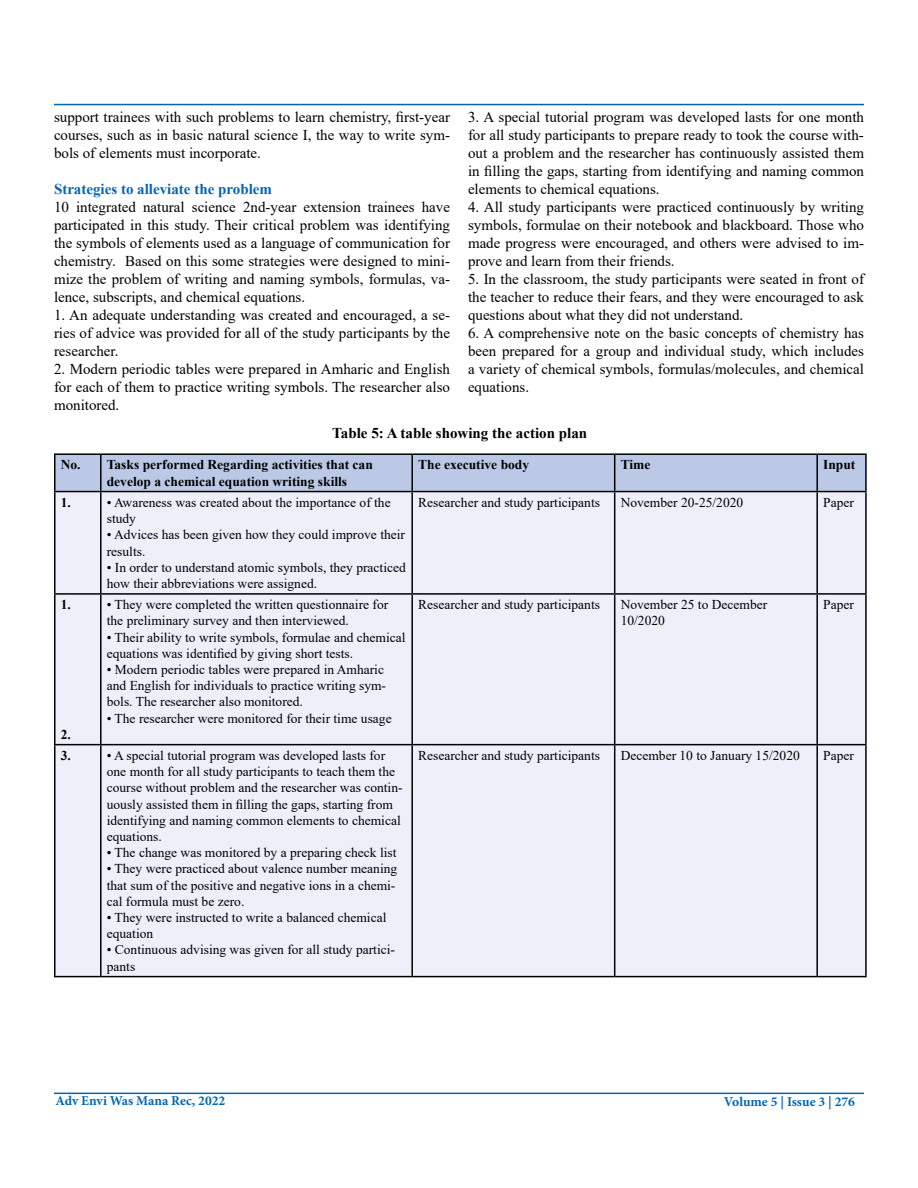
<style>
.page{position:relative;width:918px;height:1188px;background:#fff}
.page>*{position:absolute;margin:0;border:0;box-sizing:border-box;transform-origin:0 0}
.t1{font:15px/18px "Times New Roman";color:#000;text-align:justify}
.t2{font:700 15px "Times New Roman";color:#000}
.t3{font:700 15px "Times New Roman";color:#0066b3}
.t4{font:13.5px/16.2px "Times New Roman";color:#000}
.t5{font:700 13.5px/16.2px "Times New Roman";color:#000}
.t6{font:700 13.5px "Minion Pro";color:#0066b3}
</style>
<div class="page">
<hr style="left:54px;top:1093px;width:810px;height:1px;background:#0066b3">
<hr style="left:54px;top:104px;width:810px;height:1px;background:#0066b3">
<div style="left:56px;top:455px;width:809px;height:36px;background:#bbc9e7"></div>
<div style="left:56px;top:492px;width:809px;height:484px;background:#eef0f9"></div>
<hr style="left:54px;top:453px;width:47px;height:2px;background:#000">
<hr style="left:54px;top:455px;width:2px;height:36px;background:#000">
<hr style="left:101px;top:453px;width:311px;height:2px;background:#000">
<hr style="left:100px;top:455px;width:2px;height:36px;background:#000">
<hr style="left:412px;top:453px;width:203px;height:2px;background:#000">
<hr style="left:411px;top:455px;width:2px;height:36px;background:#000">
<hr style="left:615px;top:453px;width:202px;height:2px;background:#000">
<hr style="left:614px;top:455px;width:1px;height:36px;background:#000">
<hr style="left:817px;top:453px;width:50px;height:2px;background:#000">
<hr style="left:816px;top:455px;width:2px;height:36px;background:#000">
<hr style="left:865px;top:455px;width:2px;height:36px;background:#000">
<hr style="left:54px;top:491px;width:47px;height:1px;background:#000">
<hr style="left:54px;top:492px;width:2px;height:101px;background:#000">
<hr style="left:101px;top:491px;width:311px;height:1px;background:#000">
<hr style="left:100px;top:492px;width:2px;height:101px;background:#000">
<hr style="left:412px;top:491px;width:203px;height:1px;background:#000">
<hr style="left:411px;top:492px;width:2px;height:101px;background:#000">
<hr style="left:615px;top:491px;width:202px;height:1px;background:#000">
<hr style="left:614px;top:492px;width:1px;height:101px;background:#000">
<hr style="left:817px;top:491px;width:50px;height:1px;background:#000">
<hr style="left:816px;top:492px;width:2px;height:101px;background:#000">
<hr style="left:865px;top:492px;width:2px;height:101px;background:#000">
<hr style="left:54px;top:593px;width:47px;height:2px;background:#000">
<hr style="left:54px;top:595px;width:2px;height:149px;background:#000">
<hr style="left:101px;top:593px;width:311px;height:2px;background:#000">
<hr style="left:100px;top:595px;width:2px;height:149px;background:#000">
<hr style="left:412px;top:593px;width:203px;height:2px;background:#000">
<hr style="left:411px;top:595px;width:2px;height:149px;background:#000">
<hr style="left:615px;top:593px;width:202px;height:2px;background:#000">
<hr style="left:614px;top:595px;width:1px;height:149px;background:#000">
<hr style="left:817px;top:593px;width:50px;height:2px;background:#000">
<hr style="left:816px;top:595px;width:2px;height:149px;background:#000">
<hr style="left:865px;top:595px;width:2px;height:149px;background:#000">
<hr style="left:54px;top:744px;width:47px;height:1px;background:#000">
<hr style="left:54px;top:745px;width:2px;height:231px;background:#000">
<hr style="left:101px;top:744px;width:311px;height:1px;background:#000">
<hr style="left:100px;top:745px;width:2px;height:231px;background:#000">
<hr style="left:412px;top:744px;width:203px;height:1px;background:#000">
<hr style="left:411px;top:745px;width:2px;height:231px;background:#000">
<hr style="left:615px;top:744px;width:202px;height:1px;background:#000">
<hr style="left:614px;top:745px;width:1px;height:231px;background:#000">
<hr style="left:817px;top:744px;width:50px;height:1px;background:#000">
<hr style="left:816px;top:745px;width:2px;height:231px;background:#000">
<hr style="left:865px;top:745px;width:2px;height:231px;background:#000">
<hr style="left:54px;top:976px;width:47px;height:1px;background:#000">
<hr style="left:101px;top:976px;width:311px;height:1px;background:#000">
<hr style="left:412px;top:976px;width:203px;height:1px;background:#000">
<hr style="left:615px;top:976px;width:202px;height:1px;background:#000">
<hr style="left:817px;top:976px;width:50px;height:1px;background:#000">
<p class="t1" style="left:54px;top:108px;width:398px">support trainees with such problems to learn chemistry, first-year courses, such as in basic natural science I, the way to write sym&shy;bols of elements must incorporate.</p>
<p class="t3" style="left:54px;top:178px;width:220px">Strategies to alleviate the problem</p>
<p class="t1" style="left:54px;top:198px;width:398px">10 integrated natural science 2nd-year extension trainees have participated in this study. Their critical problem was identifying the symbols of elements used as a language of communication for chemistry. Based on this some strategies were designed to mini&shy;mize the problem of writing and naming symbols, formulas, va&shy;lence, subscripts, and chemical equations.</p>
<p class="t1" style="left:54px;top:306px;width:398px">1. An adequate understanding was created and encouraged, a se&shy;ries of advice was provided for all of the study participants by the researcher.</p>
<p class="t1" style="left:54px;top:360px;width:398px">2. Modern periodic tables were prepared in Amharic and English for each of them to practice writing symbols. The researcher also monitored.</p>
<p class="t1" style="left:468px;top:108px;width:398px">3. A special tutorial program was developed lasts for one month for all study participants to prepare ready to took the course with&shy;out a problem and the researcher has continuously assisted them in filling the gaps, starting from identifying and naming common elements to chemical equations.</p>
<p class="t1" style="left:468px;top:198px;width:398px">4. All study participants were practiced continuously by writing symbols, formulae on their notebook and blackboard. Those who made progress were encouraged, and others were advised to im&shy;prove and learn from their friends.</p>
<p class="t1" style="left:468px;top:270px;width:398px">5. In the classroom, the study participants were seated in front of the teacher to reduce their fears, and they were encouraged to ask questions about what they did not understand.</p>
<p class="t1" style="left:468px;top:324px;width:398px">6. A comprehensive note on the basic concepts of chemistry has been prepared for a group and individual study, which includes a variety of chemical symbols, formulas/molecules, and chemical equations.</p>
<p class="t2" style="left:332px;top:422px;width:256px">Table 5: A table showing the action plan</p>
<p class="t5" style="left:107px;top:456px;width:268px;text-indent:-46px">No. Tasks performed Regarding activities that can develop a chemical equation writing skills</p>
<p class="t5" style="left:418px;top:456px;width:112px">The executive body</p>
<p class="t5" style="left:621px;top:456px;width:31px">Time</p>
<p class="t5" style="left:823px;top:456px;width:34px">Input</p>
<p class="t5" style="left:61px;top:494px;width:12px">1.</p>
<p class="t4" style="left:107px;top:494px;width:285px">• Awareness was created about the importance of the study</p>
<p class="t4" style="left:107px;top:526px;width:300px">• Advices has been given how they could improve their results.</p>
<p class="t4" style="left:107px;top:559px;width:301px">• In order to understand atomic symbols, they practiced how their abbreviations were assigned.</p>
<p class="t4" style="left:418px;top:494px;width:183px">Researcher and study participants</p>
<p class="t4" style="left:621px;top:494px;width:124px">November 20-25/2020</p>
<p class="t4" style="left:823px;top:494px;width:32px">Paper</p>
<p class="t5" style="left:61px;top:596px;width:12px">1.</p>
<p class="t5" style="left:61px;top:726px;width:12px">2.</p>
<p class="t4" style="left:107px;top:596px;width:283px">• They were completed the written questionnaire for the preliminary survey and then interviewed.</p>
<p class="t4" style="left:107px;top:629px;width:300px">• Their ability to write symbols, formulae and chemical equations was identified by giving short tests.</p>
<p class="t4" style="left:107px;top:661px;width:281px">• Modern periodic tables were prepared in Amharic and English for individuals to practice writing sym&shy;bols. The researcher also monitored.</p>
<p class="t4" style="left:107px;top:710px;width:286px">• The researcher were monitored for their time usage</p>
<p class="t5" style="left:61px;top:747px;width:12px">3.</p>
<p class="t4" style="left:107px;top:747px;width:297px">• A special tutorial program was developed lasts for one month for all study participants to teach them the course without problem and the researcher was contin&shy;uously assisted them in filling the gaps, starting from identifying and naming common elements to chemical equations.</p>
<p class="t4" style="left:107px;top:844px;width:291px">• The change was monitored by a preparing check list</p>
<p class="t4" style="left:107px;top:860px;width:292px">• They were practiced about valence number meaning that sum of the positive and negative ions in a chemi&shy;cal formula must be zero.</p>
<p class="t4" style="left:107px;top:909px;width:281px">• They were instructed to write a balanced chemical equation</p>
<p class="t4" style="left:107px;top:941px;width:290px">• Continuous advising was given for all study partici&shy;pants</p>
<p class="t4" style="left:418px;top:596px;width:183px">Researcher and study participants</p>
<p class="t4" style="left:621px;top:596px;width:148px">November 25 to December<br>10/2020</p>
<p class="t4" style="left:823px;top:596px;width:32px">Paper</p>
<p class="t4" style="left:418px;top:747px;width:183px">Researcher and study participants</p>
<p class="t4" style="left:621px;top:747px;width:181px">December 10 to January 15/2020</p>
<p class="t4" style="left:823px;top:747px;width:32px">Paper</p>
<p class="t6" style="left:56px;top:1092px;width:171px">Adv Envi Was Mana Rec, 2022</p>
<p class="t6" style="left:724px;top:1092px;width:133px">Volume 5 | Issue 3 | 276</p>
</div>
